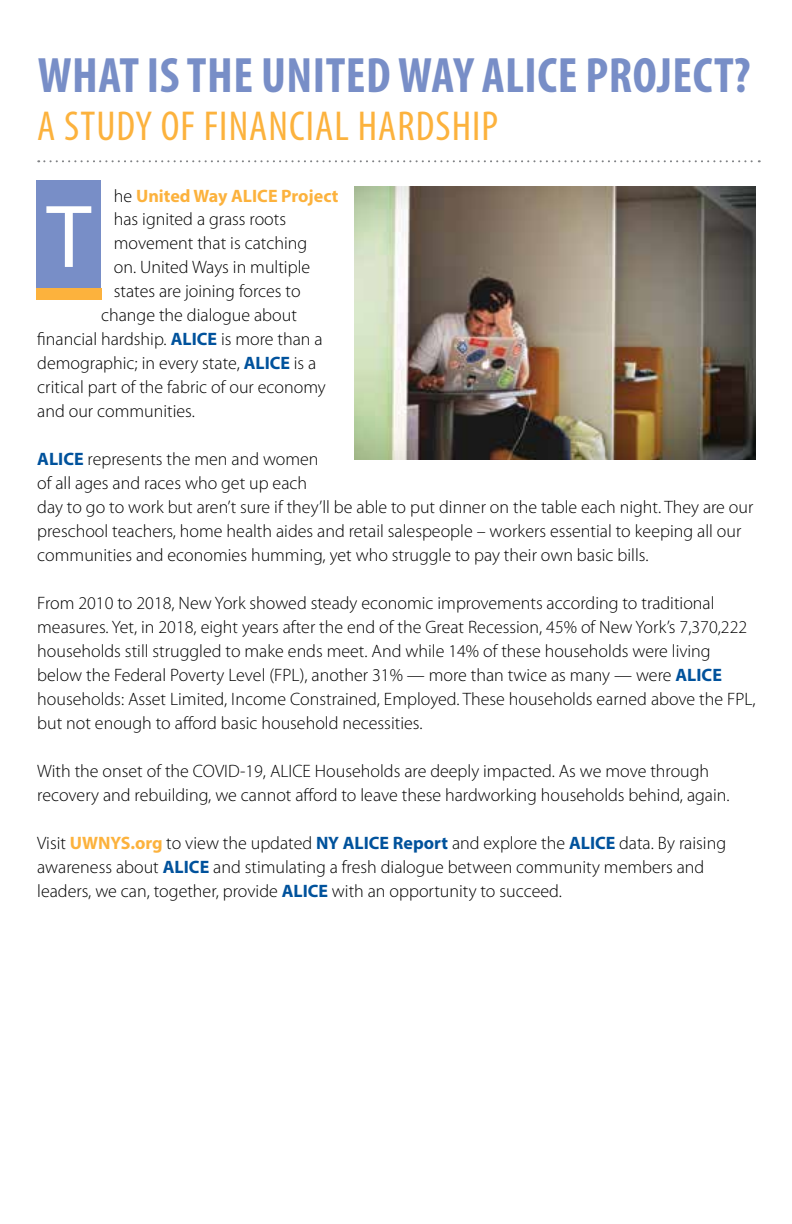
<style>
.page{position:relative;width:792px;height:1224px;background:#fff}
.page>*{position:absolute;margin:0;border:0;box-sizing:border-box;transform-origin:0 0}
.t1{font:90px "Myriad Pro";color:#fff}
.t2{font:700 condensed 50px "Myriad Pro";letter-spacing:.01em;color:#788ec7}
.t3{font:condensed 42px "Myriad Pro";letter-spacing:.025em;color:#fcb23d}
.t4{font:300 18px/24px "Myriad Pro";color:#000}
.t5{font:700 18px "Myriad Pro";color:#fcb23d}
.s1{font-weight:300;color:#000}
.s2{font-weight:700;color:#00529c}
.s3{font-weight:700;color:#fcb23d}
</style>
<div class="page">
<svg style="left:38px;top:160px;width:722px;height:2px"></svg>
<div style="left:37px;top:180px;width:64px;height:120px;background:#788ec7"></div>
<div style="left:36px;top:288px;width:65px;height:12px;background:#fcb23d"></div>
<img style="left:354px;top:186px;width:402px;height:274px">
<h2 class="t2" style="left:38px;top:44px;width:270px">WHAT IS THE UNITED</h2>
<h2 class="t2" style="left:398px;top:44px;width:354px">WAY ALICE PROJECT?</h2>
<h3 class="t3" style="left:37px;top:100px;width:463px">A STUDY OF FINANCIAL HARDSHIP</h3>
<p class="t5" style="left:114px;top:184px;width:226px"><span class="s1">he</span> United Way ALICE Project</p>
<p class="t4" style="left:114px;top:208px;width:174px">has ignited a grass roots</p>
<p class="t4" style="left:114px;top:232px;width:195px">movement that is catching</p>
<p class="t4" style="left:114px;top:256px;width:198px">on. United Ways in multiple</p>
<p class="t4" style="left:114px;top:280px;width:188px">states are joining forces to</p>
<p class="t4" style="left:101px;top:304px;width:197px">change the dialogue about</p>
<p class="t4" style="left:37px;top:328px;width:287px">financial hardship. <span class="s2">ALICE</span> is more than a</p>
<p class="t4" style="left:37px;top:352px;width:281px">demographic; in every state, <span class="s2">ALICE</span> is a</p>
<p class="t4" style="left:37px;top:376px;width:290px">critical part of the fabric of our economy</p>
<p class="t4" style="left:37px;top:400px;width:159px">and our communities.</p>
<p class="t4" style="left:37px;top:448px;width:718px"><span class="s2">ALICE</span> represents the men and women<br>of all ages and races who get up each<br>day to go to work but aren’t sure if they’ll be able to put dinner on the table each night. They are our preschool teachers, home health aides and retail salespeople – workers essential to keeping all our communities and economies humming, yet who struggle to pay their own basic bills.</p>
<p class="t4" style="left:37px;top:592px;width:720px">From 2010 to 2018, New York showed steady economic improvements according to traditional measures. Yet, in 2018, eight years after the end of the Great Recession, 45% of New York’s 7,370,222 households still struggled to make ends meet. And while 14% of these households were living below the Federal Poverty Level (FPL), another 31% — more than twice as many — were <span class="s2">ALICE </span>households: Asset Limited, Income Constrained, Employed. These households earned above the FPL, but not enough to afford basic household necessities.</p>
<p class="t4" style="left:37px;top:760px;width:694px">With the onset of the COVID-19, ALICE Households are deeply impacted. As we move through recovery and rebuilding, we cannot afford to leave these hardworking households behind, again.</p>
<p class="t4" style="left:37px;top:832px;width:690px">Visit <span class="s3">UWNYS.org</span> to view the updated <span class="s2">NY ALICE Report</span> and explore the <span class="s2">ALICE</span> data. By raising awareness about <span class="s2">ALICE</span> and stimulating a fresh dialogue between community members and leaders, we can, together, provide <span class="s2">ALICE</span> with an opportunity to succeed.</p>
<h1 class="t1" style="left:47px;top:181px;width:46px">T</h1>
</div>
